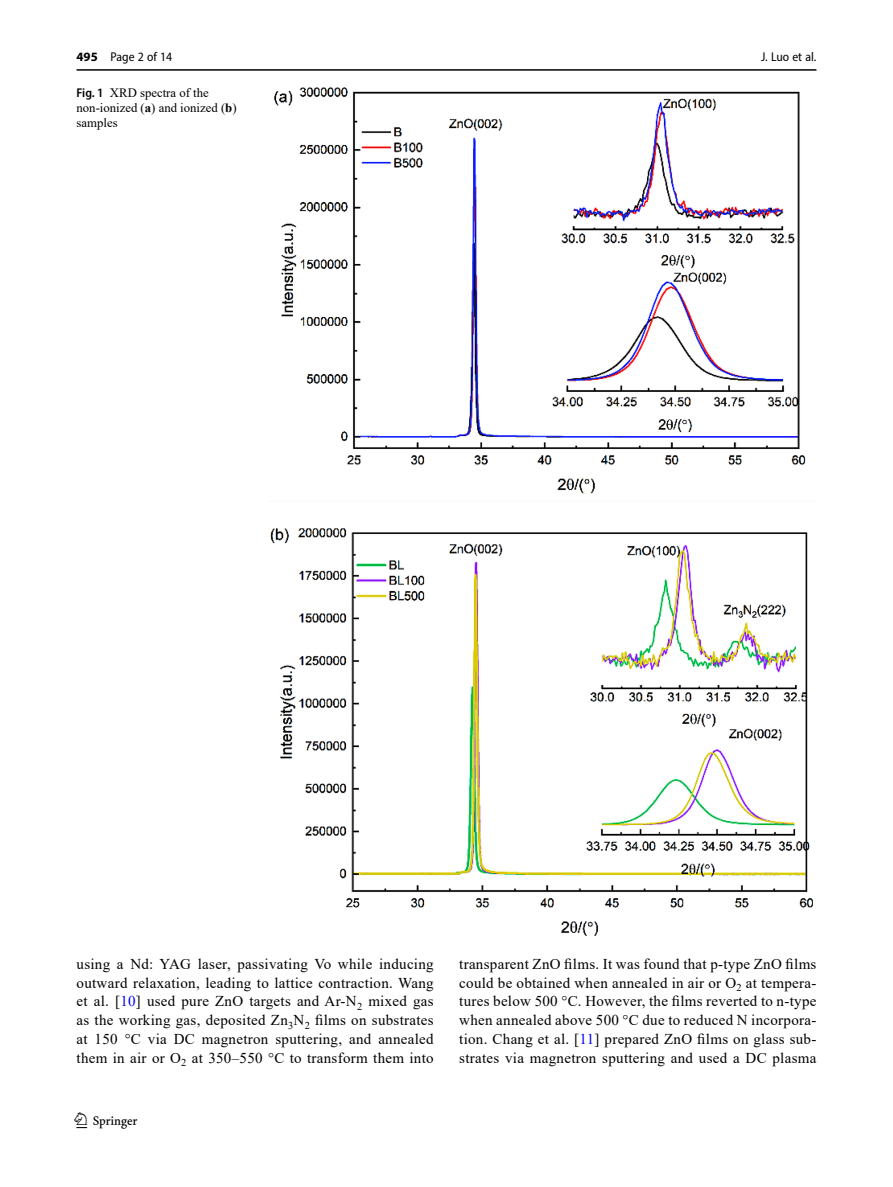
<style>
.page{position:relative;width:893px;height:1187px;background:#fff}
.page>*{position:absolute;margin:0;border:0;box-sizing:border-box;transform-origin:0 0}
.t1{font:22.5px "Springnew";color:#000}
.Body_Text_Indent{font:15px/18.8px "Times New Roman";letter-spacing:.02em;color:#000;text-align:justify}
.Figure_Caption_Side{font:12.75px/15px "Times New Roman";color:#000}
.t2{font:semi-condensed 12.75px "Myriad Pro";color:#000}
.s1{font-weight:700;font-stretch:normal}
.s2{font-family:"Myriad Pro";font-weight:600;font-stretch:semi-condensed}
.s3{font-weight:700}
.s4{color:#00f}
</style>
<div class="page">
<hr style="left:77px;top:69px;width:739px;height:2px;background:#000">
<img style="left:270px;top:87px;width:543px;height:848px">
<p class="t2" style="left:77px;top:49px;width:97px"><span class="s1">495</span> Page 2 of 14</p>
<p class="Figure_Caption_Side" style="left:77px;top:84px;width:162px"><span class="s2">Fig. 1</span> XRD spectra of the non-ionized (<span class="s3">a</span>) and ionized (<span class="s3">b</span>) samples</p>
<p class="t2" style="left:761px;top:49px;width:57px">J. Luo et al.</p>
<p class="Body_Text_Indent" style="left:77px;top:953px;width:359px">using a Nd: YAG laser, passivating Vo while inducing outward relaxation, leading to lattice contraction. Wang et al. [<span class="s4">10</span>] used pure ZnO targets and Ar-N<sub>2</sub> mixed gas as the working gas, deposited Zn<sub>3</sub>N<sub>2</sub> films on substrates at 150 °C via DC magnetron sputtering, and annealed them in air or O<sub>2</sub> at 350–550 °C to transform them into</p>
<p class="Body_Text_Indent" style="left:459px;top:953px;width:359px">transparent ZnO films. It was found that p-type ZnO films could be obtained when annealed in air or O<sub>2</sub> at tempera&shy;tures below 500 °C. However, the films reverted to n-type when annealed above 500 °C due to reduced N incorpora&shy;tion. Chang et al. [<span class="s4">11</span>] prepared ZnO films on glass sub&shy;strates via magnetron sputtering and used a DC plasma</p>
<h1 class="t1" style="left:77px;top:1107px;width:63px">1 3</h1>
</div>
